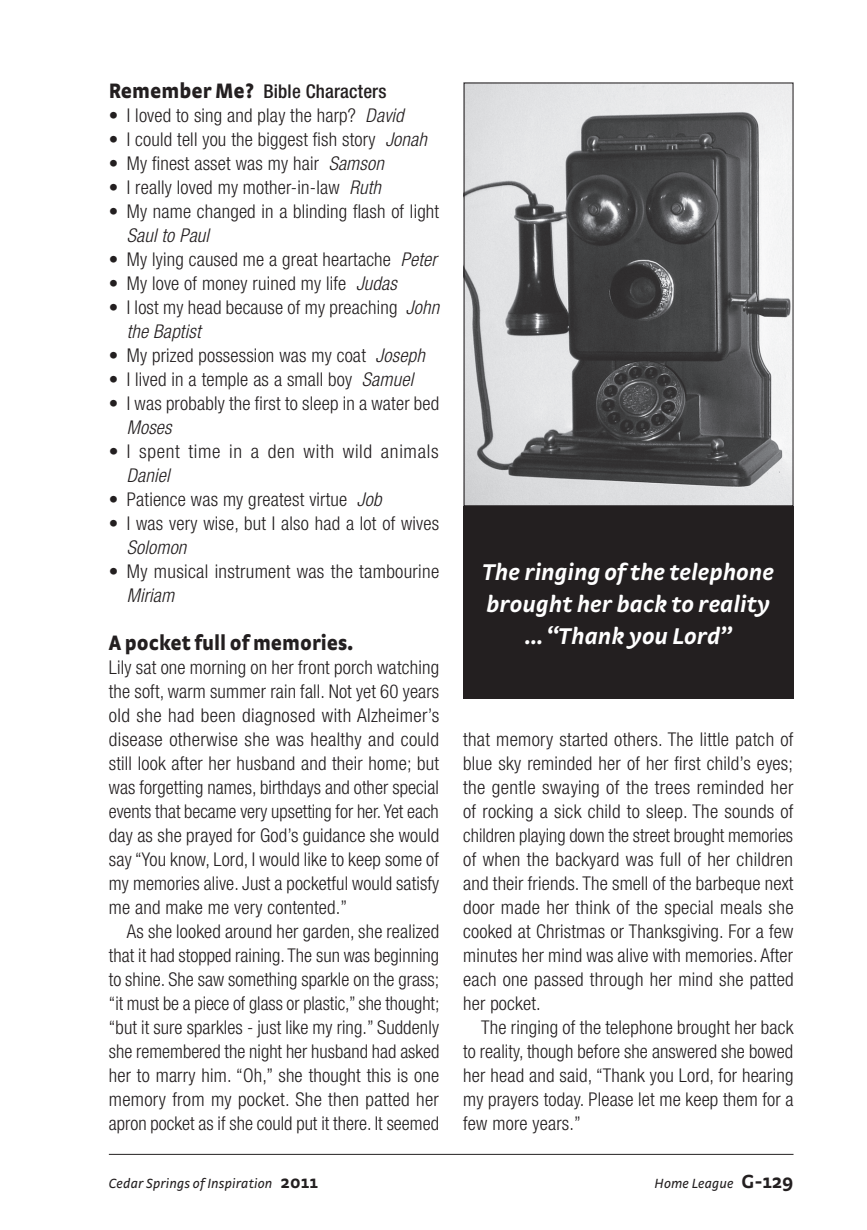
<style>
.page{position:relative;width:867px;height:1230px;background:#fff}
.page>*{position:absolute;margin:0;border:0;box-sizing:border-box;transform-origin:0 0}
.t1{font:italic 700 24px/32px "Strada";color:#fff;text-align:center}
.t2{font:900 22px "Strada";color:#231f20;scale:.91 1}
.t3{font:300 condensed 19px/24px "Helvetica Neue";letter-spacing:.01em;color:#231f20;text-align:justify}
.t4{font:italic 300 condensed 19px "Helvetica Neue";letter-spacing:.01em;color:#231f20}
.t5{font:300 condensed 19px "Helvetica Neue";letter-spacing:.035em;color:#231f20}
.t6{font:500 condensed 19px "Helvetica Neue";letter-spacing:.01em;color:#231f20}
.t7{font:italic 14px "Strada";letter-spacing:.01em;color:#231f20}
.s1{font-family:"Strada";font-weight:900;font-stretch:normal;font-size:22px}
.s2{font-style:italic}
.s3{font-weight:700;font-style:normal;font-size:18px}
.s4{font-weight:700;font-style:normal;font-size:20px}
</style>
<div class="page">
<hr style="left:109px;top:1154px;width:684px;height:1px;background:#231f20">
<img style="left:465px;top:84px;width:326px;height:420px">
<div style="left:462px;top:506px;width:331px;height:192px;background:#231f20"></div>
<p class="t6" style="left:109px;top:80px;width:279px"><span class="s1">Remember Me?</span> Bible Characters</p>
<p class="t3" style="left:109px;top:103px;width:296px">• I loved to sing and play the harp? <span class="s2">David</span></p>
<p class="t3" style="left:109px;top:127px;width:319px">• I could tell you the biggest fish story <span class="s2">Jonah</span></p>
<p class="t3" style="left:109px;top:151px;width:276px">• My finest asset was my hair <span class="s2">Samson</span></p>
<p class="t3" style="left:109px;top:175px;width:273px">• I really loved my mother-in-law <span class="s2">Ruth</span></p>
<p class="t3" style="left:109px;top:199px;width:332px">• My name changed in a blinding flash of light</p>
<p class="t4" style="left:127px;top:225px;width:84px">Saul to Paul</p>
<p class="t3" style="left:109px;top:247px;width:329px">• My lying caused me a great heartache <span class="s2">Peter</span></p>
<p class="t3" style="left:109px;top:271px;width:289px">• My love of money ruined my life <span class="s2">Judas</span></p>
<p class="t3" style="left:127px;top:295px;width:313px;text-indent:-18px">• I lost my head because of my preaching <span class="s2">John the Baptist</span></p>
<p class="t3" style="left:109px;top:343px;width:317px">• My prized possession was my coat <span class="s2">Joseph</span></p>
<p class="t3" style="left:109px;top:367px;width:306px">• I lived in a temple as a small boy <span class="s2">Samuel</span></p>
<p class="t3" style="left:109px;top:391px;width:332px">• I was probably the first to sleep in a water bed</p>
<p class="t4" style="left:127px;top:417px;width:46px">Moses</p>
<p class="t5" style="left:109px;top:441px;width:331px">• I spent time in a den with wild animals</p>
<p class="t4" style="left:127px;top:465px;width:44px">Daniel</p>
<p class="t3" style="left:109px;top:487px;width:274px">• Patience was my greatest virtue <span class="s2">Job</span></p>
<p class="t3" style="left:109px;top:511px;width:332px">• I was very wise, but I also had a lot of wives</p>
<p class="t4" style="left:127px;top:537px;width:61px">Solomon</p>
<p class="t3" style="left:109px;top:559px;width:332px">• My musical instrument was the tambourine</p>
<p class="t4" style="left:127px;top:585px;width:49px">Miriam</p>
<p class="t2" style="left:109px;top:629px;width:270px">A pocket full of memories.</p>
<p class="t3" style="left:109px;top:655px;width:332px">Lily sat one morning on her front porch watching the soft, warm summer rain fall. Not yet 60 years old she had been diagnosed with Alzheimer’s disease otherwise she was healthy and could still look after her husband and their home; but was forgetting names, birthdays and other special events that became very upsetting for her. Yet each day as she prayed for God’s guidance she would say “You know, Lord, I would like to keep some of my memories alive. Just a pocketful would satisfy me and make me very contented.”</p>
<p class="t3" style="left:109px;top:919px;width:332px;text-indent:18px">As she looked around her garden, she realized that it had stopped raining. The sun was beginning to shine. She saw something sparkle on the grass; “it must be a piece of glass or plastic,” she thought; “but it sure sparkles - just like my ring.” Suddenly she remembered the night her husband had asked her to marry him. “Oh,” she thought this is one memory from my pocket. She then patted her apron pocket as if she could put it there. It seemed</p>
<p class="t1" style="left:482px;top:555px;width:293px">The ringing of the telephone brought her back to reality … “Thank you Lord”</p>
<p class="t3" style="left:463px;top:727px;width:332px">that memory started others. The little patch of blue sky reminded her of her first child’s eyes; the gentle swaying of the trees reminded her of rocking a sick child to sleep. The sounds of children playing down the street brought memories of when the backyard was full of her children and their friends. The smell of the barbeque next door made her think of the special meals she cooked at Christmas or Thanksgiving. For a few minutes her mind was alive with memories. After each one passed through her mind she patted her pocket.</p>
<p class="t3" style="left:463px;top:1015px;width:332px;text-indent:18px">The ringing of the telephone brought her back to reality, though before she answered she bowed her head and said, “Thank you Lord, for hearing my prayers today. Please let me keep them for a few more years.”</p>
<p class="t7" style="left:109px;top:1175px;width:210px">Cedar Springs of Inspiration <span class="s3">2011</span></p>
<p class="t7" style="left:654px;top:1175px;width:140px">Home League <span class="s4">G-129</span></p>
</div>
